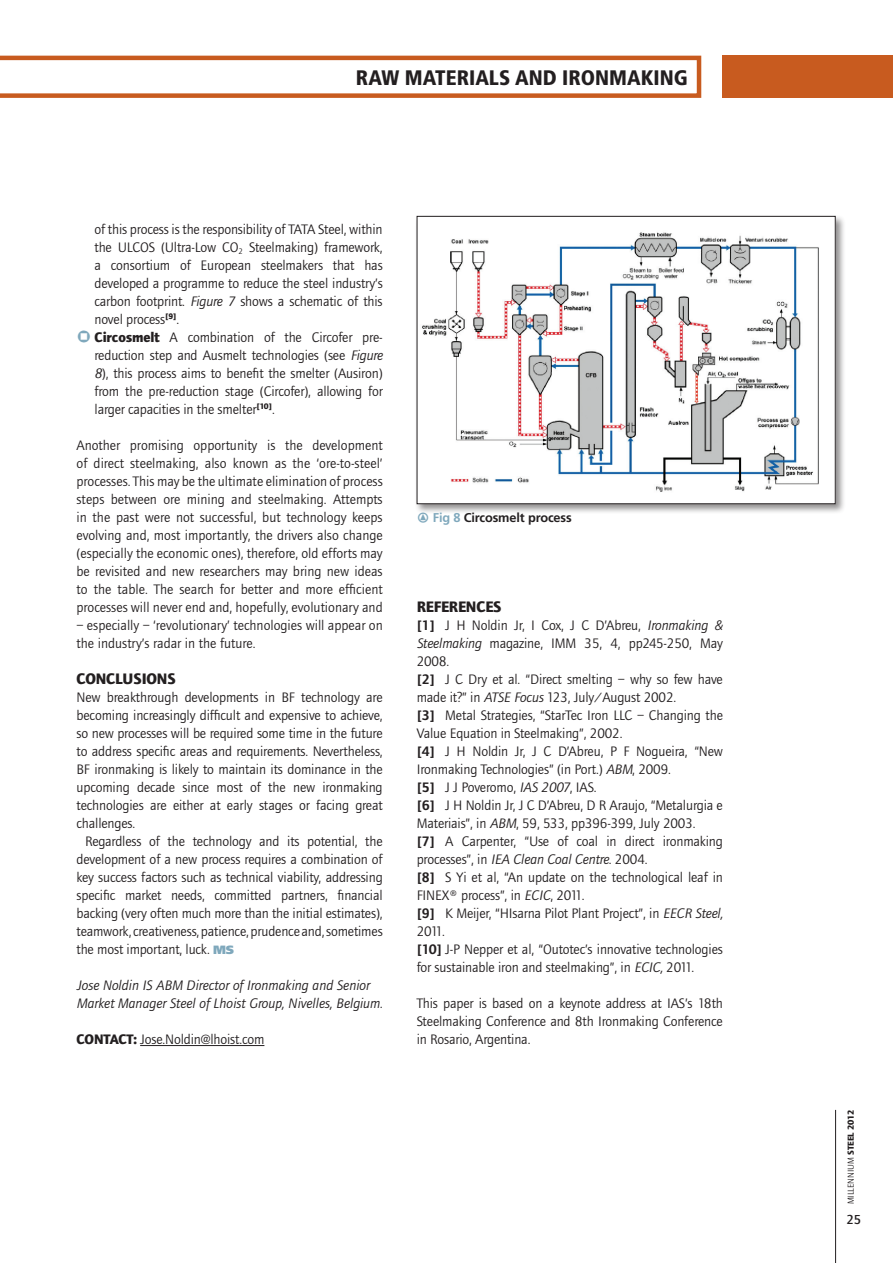
<style>
.page{position:relative;width:893px;height:1263px;background:#fff}
.page>*{position:absolute;margin:0;border:0;box-sizing:border-box;transform-origin:0 0}
.t1{font:900 condensed 21px "Frutiger";color:#231f20}
.t2{font:700 15.75px "Foundry Journal";letter-spacing:-.01em;color:#231f20}
.t3{font:14.25px/18px "Foundry Journal";letter-spacing:-.01em;color:#231f20}
.t4{font:italic 14.25px/18px "Foundry Journal";color:#231f20}
.t5{font:500 13.5px "Foundry Journal";color:#231f20}
.t6{font:700 12.75px "Frutiger";letter-spacing:-.01em;color:#231f20}
.t7{font:9px "Foundry Journal";color:#231f20}
.s1{font-style:italic}
.s2{font-family:"Linotype Tapestry Circle";font-size:15px;color:#7fa8bc}
.s3{font-weight:700}
.s4{font-family:"Frutiger";font-weight:900;font-size:12px;color:#7fa8bc}
.s5{font-family:"Linotype Tapestry Circle";font-weight:400;color:#7fa8bc}
.s6{color:#7fa8bc}
.s7{font-weight:600}
</style>
<div class="page">
<div style="left:723px;top:56px;width:170px;height:42px;background:#c85b1f"></div>
<svg style="left:0;top:56px;width:701px;height:42px"></svg>
<hr style="left:835px;top:1110px;width:1px;height:153px;background:#231f20">
<hr style="left:140px;top:1045px;width:124px;height:1px;background:#231f20">
<div style="left:415px;top:214px;width:437px;height:306px;background:#231f20;opacity:.5"></div>
<div style="left:417px;top:216px;width:418px;height:288px;background:#fff"></div>
<img style="left:422px;top:232px;width:397px;height:260px">
<div style="left:417px;top:216px;width:419px;height:288px;border:1px solid #231f20"></div>
<h1 class="t1" style="left:356px;top:65px;width:333px">RAW MATERIALS AND IRONMAKING</h1>
<p class="t3" style="left:95px;top:221px;width:290px">of this process is the responsibility of TATA Steel, within</p>
<p class="t3" style="left:95px;top:239px;width:290px">the ULCOS (Ultra-Low CO<sub>2</sub> Steelmaking) framework,</p>
<p class="t3" style="left:95px;top:257px;width:290px">a consortium of European steelmakers that has</p>
<p class="t3" style="left:95px;top:275px;width:290px">developed a programme to reduce the steel industry’s</p>
<p class="t3" style="left:95px;top:293px;width:290px">carbon footprint. <span class="s1">Figure 7</span> shows a schematic of this</p>
<p class="t3" style="left:95px;top:311px;width:86px">novel process<sup>[9]</sup>.</p>
<p class="t3" style="left:77px;top:329px;width:308px"><span class="s2">`</span> <span class="s3">Circosmelt</span> A combination of the Circofer pre-</p>
<p class="t3" style="left:95px;top:347px;width:290px">reduction step and Ausmelt technologies (see <span class="s1">Figure</span></p>
<p class="t3" style="left:95px;top:365px;width:290px"><span class="s1">8</span>), this process aims to benefit the smelter (Ausiron)</p>
<p class="t3" style="left:95px;top:383px;width:290px">from the pre-reduction stage (Circofer), allowing for</p>
<p class="t3" style="left:95px;top:401px;width:182px">larger capacities in the smelter<sup>[10]</sup>.</p>
<p class="t3" style="left:77px;top:437px;width:308px;text-align:justify">Another promising opportunity is the development of direct steelmaking, also known as the ‘ore-to-steel’ processes. This may be the ultimate elimination of process steps between ore mining and steelmaking. Attempts in the past were not successful, but technology keeps evolving and, most importantly, the drivers also change (especially the economic ones), therefore, old efforts may be revisited and new researchers may bring new ideas to the table. The search for better and more efficient processes will never end and, hopefully, evolutionary and</p>
<p class="t3" style="left:77px;top:616px;width:308px">– especially – ‘revolutionary’ technologies will appear on the industry’s radar in the future.</p>
<p class="t2" style="left:77px;top:669px;width:101px">CONCLUSIONS</p>
<p class="t3" style="left:77px;top:689px;width:308px">New breakthrough developments in BF technology are</p>
<p class="t3" style="left:77px;top:707px;width:308px">becoming increasingly difficult and expensive to achieve,</p>
<p class="t3" style="left:77px;top:725px;width:308px">so new processes will be required some time in the future</p>
<p class="t3" style="left:77px;top:743px;width:308px">to address specific areas and requirements. Nevertheless,</p>
<p class="t3" style="left:77px;top:761px;width:308px">BF ironmaking is likely to maintain its dominance in the</p>
<p class="t3" style="left:77px;top:779px;width:308px">upcoming decade since most of the new ironmaking</p>
<p class="t3" style="left:77px;top:797px;width:308px">technologies are either at early stages or facing great</p>
<p class="t3" style="left:77px;top:815px;width:60px">challenges.</p>
<p class="t3" style="left:85px;top:833px;width:299px">Regardless of the technology and its potential, the</p>
<p class="t3" style="left:77px;top:851px;width:308px">development of a new process requires a combination of</p>
<p class="t3" style="left:77px;top:869px;width:308px">key success factors such as technical viability, addressing</p>
<p class="t3" style="left:77px;top:887px;width:308px">specific market needs, committed partners, financial</p>
<p class="t3" style="left:77px;top:904px;width:308px">backing (very often much more than the initial estimates),</p>
<p class="t3" style="left:77px;top:922px;width:308px">teamwork, creativeness, patience, prudence and, sometimes</p>
<p class="t3" style="left:77px;top:940px;width:159px">the most important, luck. <span class="s4">MS</span></p>
<p class="t4" style="left:77px;top:977px;width:307px">Jose Noldin IS ABM Director of Ironmaking and Senior<br>Market Manager Steel of Lhoist Group, Nivelles, Belgium.</p>
<p class="t3" style="left:77px;top:1031px;width:189px"><span class="s3">CONTACT:</span> Jose.Noldin@lhoist.com</p>
<p class="t6" style="left:417px;top:510px;width:157px"><span class="s5">r</span> <span class="s6">Fig 8</span> Circosmelt process</p>
<p class="t2" style="left:417px;top:597px;width:86px">REFERENCES</p>
<p class="t3" style="left:417px;top:617px;width:308px"><span class="s7">[1]</span> J H Noldin Jr, I Cox, J C D’Abreu, <span class="s1">Ironmaking &amp; Steelmaking</span> magazine, IMM 35, 4, pp245-250, May 2008.<br><span class="s7">[2]</span> J C Dry et al. “Direct smelting – why so few have made it?” in <span class="s1">ATSE Focus</span> 123, July/August 2002.<br><span class="s7">[3]</span> Metal Strategies, “StarTec Iron LLC – Changing the Value Equation in Steelmaking”, 2002.<br><span class="s7">[4]</span> J H Noldin Jr, J C D’Abreu, P F Nogueira, “New Ironmaking Technologies” (in Port.) <span class="s1">ABM</span>, 2009.<br><span class="s7">[5]</span> J J Poveromo, <span class="s1">IAS 2007</span>, IAS.<br><span class="s7">[6]</span> J H Noldin Jr, J C D’Abreu, D R Araujo, “Metalurgia e Materiais”, in <span class="s1">ABM</span>, 59, 533, pp396-399, July 2003.<br><span class="s7">[7]</span> A Carpenter, “Use of coal in direct ironmaking processes”, in <span class="s1">IEA Clean Coal Centre</span>. 2004.<br><span class="s7">[8]</span> S Yi et al, “An update on the technological leaf in FINEX® process”, in <span class="s1">ECIC</span>, 2011.<br><span class="s7">[9]</span> K Meijer, “HIsarna Pilot Plant Project”, in <span class="s1">EECR Steel, </span>2011.<br><span class="s7">[10]</span> J-P Nepper et al, “Outotec’s innovative technologies for sustainable iron and steelmaking”, in <span class="s1">ECIC,</span> 2011.</p>
<p class="t3" style="left:417px;top:994px;width:308px;text-align:justify">This paper is based on a keynote address at IAS’s 18th Steelmaking Conference and 8th Ironmaking Conference in Rosario, Argentina.</p>
<p class="t7" style="left:846px;top:1204px;width:96px;rotate:-90deg">MILLENNIUM <span class="s3">STEEL 2012</span></p>
<p class="t5" style="left:846px;top:1212px;width:16px">25</p>
</div>
